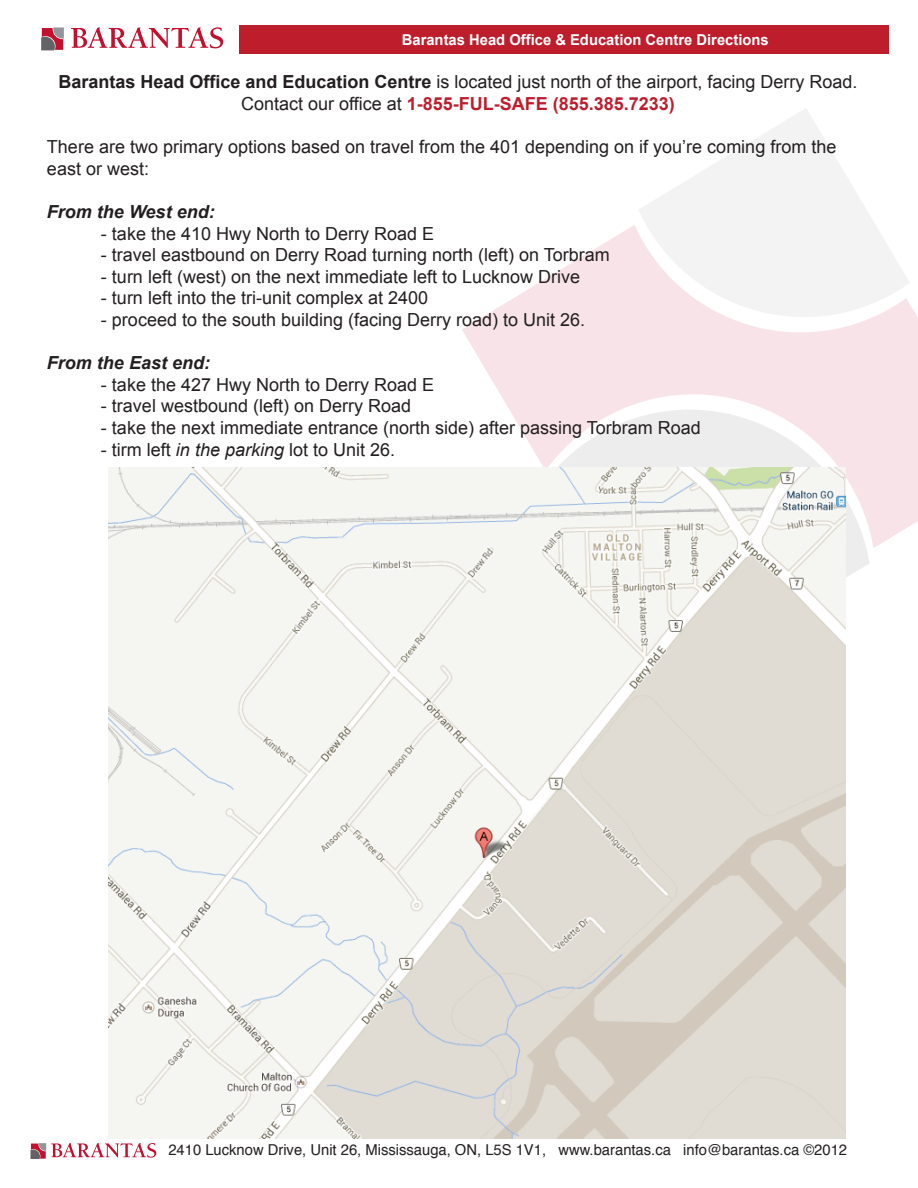
<style>
.page{position:relative;width:918px;height:1188px;background:#fff}
.page>*{position:absolute;margin:0;border:0;box-sizing:border-box;transform-origin:0 0}
.t1{font:18px/21.6px "Arial";color:#231f20;text-align:center}
.t2{font:italic 700 18px "Arial";color:#231f20}
.t3{font:15px "Helvetica";color:#231f20}
.t4{font:700 15px "Arial";color:#fff}
.s1{font-weight:700}
.s2{font-weight:700;color:#be1d2c}
.s3{font-style:italic}
</style>
<div class="page">
<svg style="left:462px;top:225px;width:456px;height:323px;fill:#f8e4e8"></svg>
<svg style="left:542px;top:384px;width:328px;height:305px"></svg>
<svg style="left:638px;top:109px;width:272px;height:234px;fill:#f3f3f3"></svg>
<div style="left:240px;top:25px;width:649px;height:28px;background:#be1d2c"></div>
<svg style="left:41px;top:27px;width:23px;height:23px"></svg>
<svg style="left:71px;top:27px;width:152px;height:21px"></svg>
<svg style="left:30px;top:1143px;width:126px;height:16px"></svg>
<img style="left:108px;top:467px;width:737px;height:672px">
<p class="t4" style="left:402px;top:30px;width:368px">Barantas Head Office &amp; Education Centre Directions</p>
<p class="t1" style="left:58px;top:71px;width:801px"><span class="s1">Barantas Head Office and Education Centre</span> is located just north of the airport, facing Derry Road.<br>Contact our office at <span class="s2">1-855-FUL-SAFE (855.385.7233)</span></p>
<p class="t1" style="left:47px;top:136px;width:791px;text-align:left">There are two primary options based on travel from the 401 depending on if you’re coming from the east or west:</p>
<p class="t2" style="left:47px;top:200px;width:169px">From the West end:</p>
<p class="t1" style="left:101px;top:223px;width:335px">- take the 410 Hwy North to Derry Road E</p>
<p class="t1" style="left:101px;top:244px;width:510px">- travel eastbound on Derry Road turning north (left) on Torbram</p>
<p class="t1" style="left:101px;top:266px;width:481px">- turn left (west) on the next immediate left to Lucknow Drive</p>
<p class="t1" style="left:101px;top:287px;width:329px">- turn left into the tri-unit complex at 2400</p>
<p class="t1" style="left:101px;top:309px;width:486px">- proceed to the south building (facing Derry road) to Unit 26.</p>
<p class="t2" style="left:47px;top:351px;width:165px">From the East end:</p>
<p class="t1" style="left:101px;top:374px;width:335px">- take the 427 Hwy North to Derry Road E</p>
<p class="t1" style="left:101px;top:395px;width:312px">- travel westbound (left) on Derry Road</p>
<p class="t1" style="left:101px;top:417px;width:601px">- take the next immediate entrance (north side) after passing Torbram Road</p>
<p class="t1" style="left:101px;top:439px;width:296px">- tirm left <span class="s3">in the parking</span> lot to Unit 26.</p>
<p class="t3" style="left:168px;top:1138px;width:680px">2410 Lucknow Drive, Unit 26, Mississauga, ON, L5S 1V1, www.barantas.ca info@barantas.ca ©2012</p>
</div>
